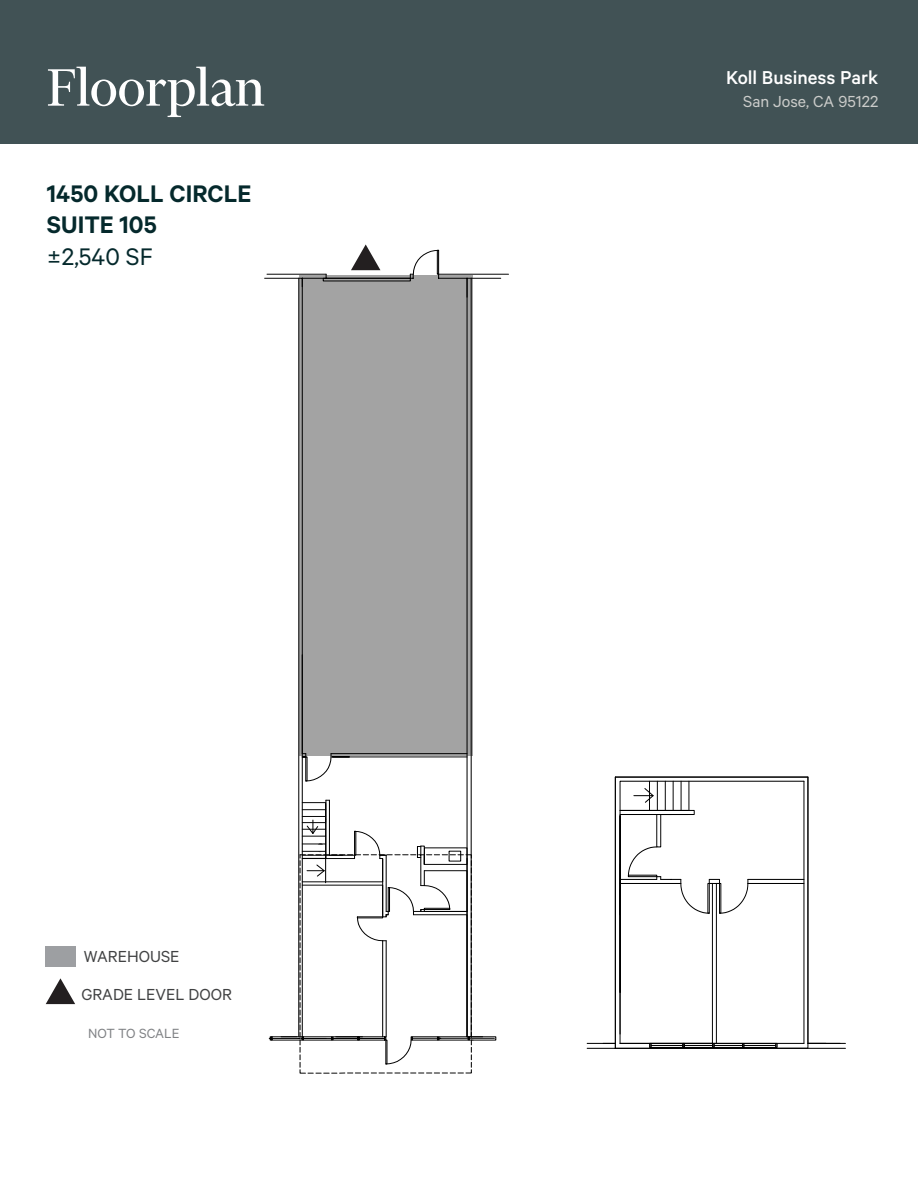
<style>
.page{position:relative;width:918px;height:1188px;background:#415255}
.page>*{position:absolute;margin:0;border:0;box-sizing:border-box;transform-origin:0 0}
.Heading_Small{font:60px "Financier Display";color:#fff}
.t1{font:600 27px "Calibre";color:#05292c}
.t2{font:27px "Calibre";color:#05292c}
.t3{font:500 21px "Calibre";color:#fff}
.t4{font:18px "Calibre";color:#414243}
.t5{font:18px "Calibre";color:#cbccca}
.Copy_FutBk_black_10_12{font:15px "Calibre";color:#808285}
</style>
<div class="page">
<div style="left:0;top:145px;width:918px;height:1043px;background:#fff"></div>
<hr style="left:269px;top:1038px;width:31px;height:1px;background:#000">
<div style="left:469px;top:1036px;width:27px;height:5px;border:1px solid #000"></div>
<hr style="left:467px;top:278px;width:1px;height:759px;background:#000">
<hr style="left:471px;top:278px;width:1px;height:759px;background:#000">
<hr style="left:439px;top:274px;width:70px;height:1px;background:#000">
<hr style="left:267px;top:274px;width:59px;height:1px;background:#000">
<hr style="left:302px;top:278px;width:1px;height:759px;background:#000">
<hr style="left:298px;top:278px;width:1px;height:759px;background:#000">
<hr style="left:332px;top:756px;width:135px;height:1px;background:#000">
<svg style="left:301px;top:756px;width:48px;height:26px"></svg>
<hr style="left:439px;top:278px;width:62px;height:1px;background:#000">
<hr style="left:265px;top:278px;width:148px;height:1px;background:#000">
<svg style="left:410px;top:249px;width:30px;height:27px"></svg>
<svg style="left:281px;top:800px;width:213px;height:274px"></svg>
<svg style="left:587px;top:777px;width:259px;height:272px"></svg>
<svg style="left:749px;top:781px;width:55px;height:263px"></svg>
<div style="left:744px;top:1043px;width:32px;height:5px;border:1px solid #000"></div>
<hr style="left:744px;top:1045px;width:32px;height:1px;background:#000">
<hr style="left:804px;top:781px;width:1px;height:262px;background:#000">
<hr style="left:808px;top:777px;width:1px;height:266px;background:#000">
<hr style="left:748px;top:879px;width:56px;height:1px;background:#000">
<hr style="left:748px;top:883px;width:56px;height:1px;background:#000">
<hr style="left:808px;top:1043px;width:37px;height:1px;background:#000">
<svg style="left:603px;top:781px;width:146px;height:267px"></svg>
<div style="left:615px;top:777px;width:193px;height:272px;border:1px solid #000"></div>
<div style="left:45px;top:946px;width:30px;height:21px;background:#9d9fa2"></div>
<svg style="left:46px;top:978px;width:29px;height:26px"></svg>
<div style="left:299px;top:276px;width:173px;height:480px;background:#a3a3a3"></div>
<svg style="left:351px;top:244px;width:29px;height:26px"></svg>
<p class="Heading_Small" style="left:47px;top:56px;width:219px">Floorplan</p>
<p class="t1" style="left:47px;top:178px;width:206px">1450 KOLL CIRCLE</p>
<p class="t1" style="left:47px;top:209px;width:111px">SUITE 105</p>
<p class="t2" style="left:47px;top:241px;width:107px">±2,540 SF</p>
<p class="t4" style="left:84px;top:946px;width:97px">WAREHOUSE</p>
<p class="t4" style="left:81px;top:984px;width:152px">GRADE LEVEL DOOR</p>
<p class="Copy_FutBk_black_10_12" style="left:88px;top:1025px;width:93px">NOT TO SCALE</p>
<p class="t3" style="left:726px;top:66px;width:154px">Koll Business Park</p>
<p class="t5" style="left:743px;top:91px;width:137px">San Jose, CA 95122</p>
</div>
